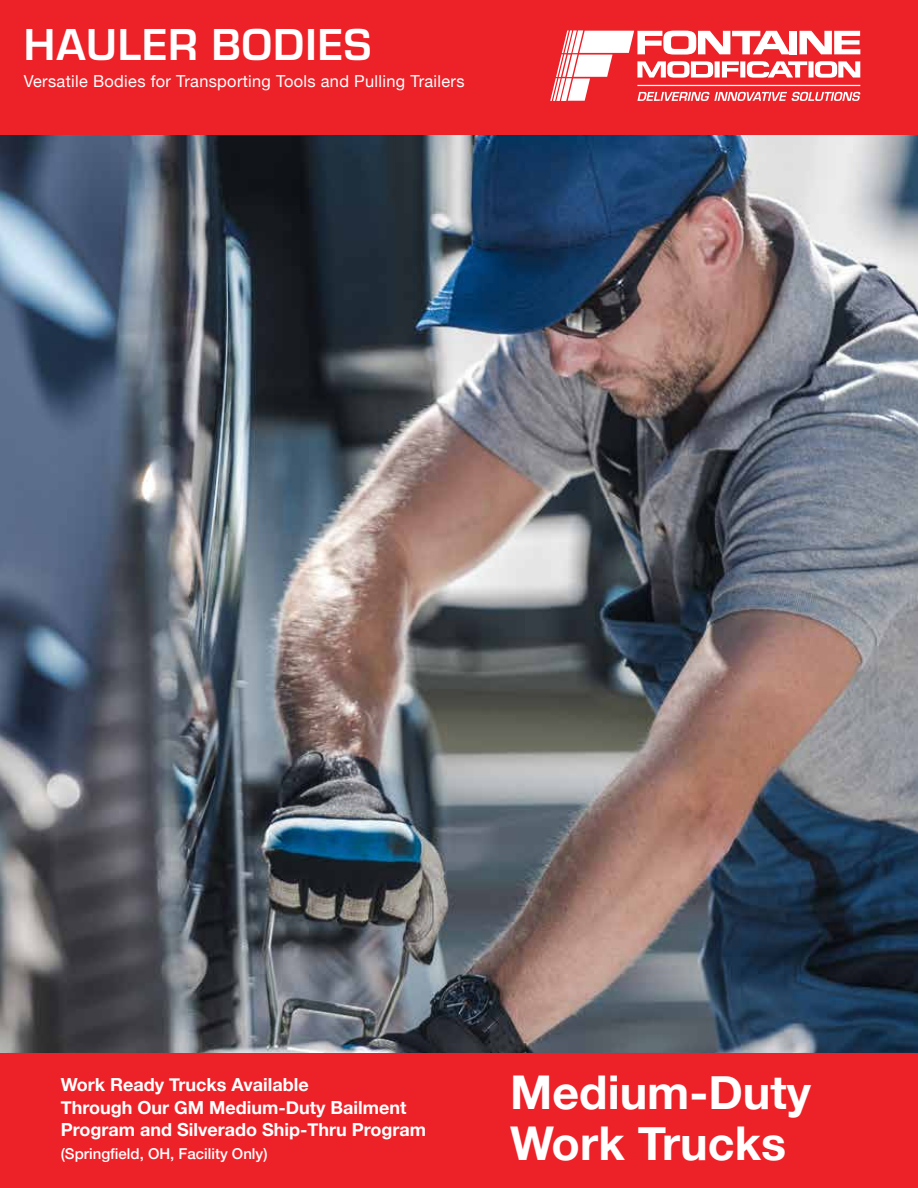
<style>
.page{position:relative;width:918px;height:1188px;background:#fff}
.page>*{position:absolute;margin:0;border:0;box-sizing:border-box;transform-origin:0 0}
.t1{font:700 46.5px/51px "Helvetica Neue";color:#fff}
.t2{font:700 46.5px "Eurostile";letter-spacing:.02em;color:#fff}
.t3{font:700 18px/22.5px "Helvetica Neue";color:#fff}
.t4{font:16.5px "Helvetica Neue";letter-spacing:.02em;color:#fff}
.t5{font:500 15px "Helvetica Neue";color:#fff}
</style>
<div class="page">
<img style="left:0;top:135px;width:918px;height:918px">
<div style="left:0;top:0;width:918px;height:135px;background:#ed2128"></div>
<div style="left:0;top:1053px;width:918px;height:135px;background:#ed2128"></div>
<svg style="left:550px;top:30px;width:311px;height:71px"></svg>
<h1 class="t2" style="left:24px;top:11px;width:349px">HAULER BODIES</h1>
<p class="t4" style="left:24px;top:69px;width:442px">Versatile Bodies for Transporting Tools and Pulling Trailers</p>
<p class="t3" style="left:61px;top:1074px;width:367px">Work Ready Trucks Available<br>Through Our GM Medium-Duty Bailment<br>Program and Silverado Ship-Thru Program</p>
<p class="t5" style="left:61px;top:1141px;width:208px">(Springfield, OH, Facility Only)</p>
<h1 class="t1" style="left:510px;top:1068px;width:302px">Medium-Duty<br>Work Trucks</h1>
</div>
